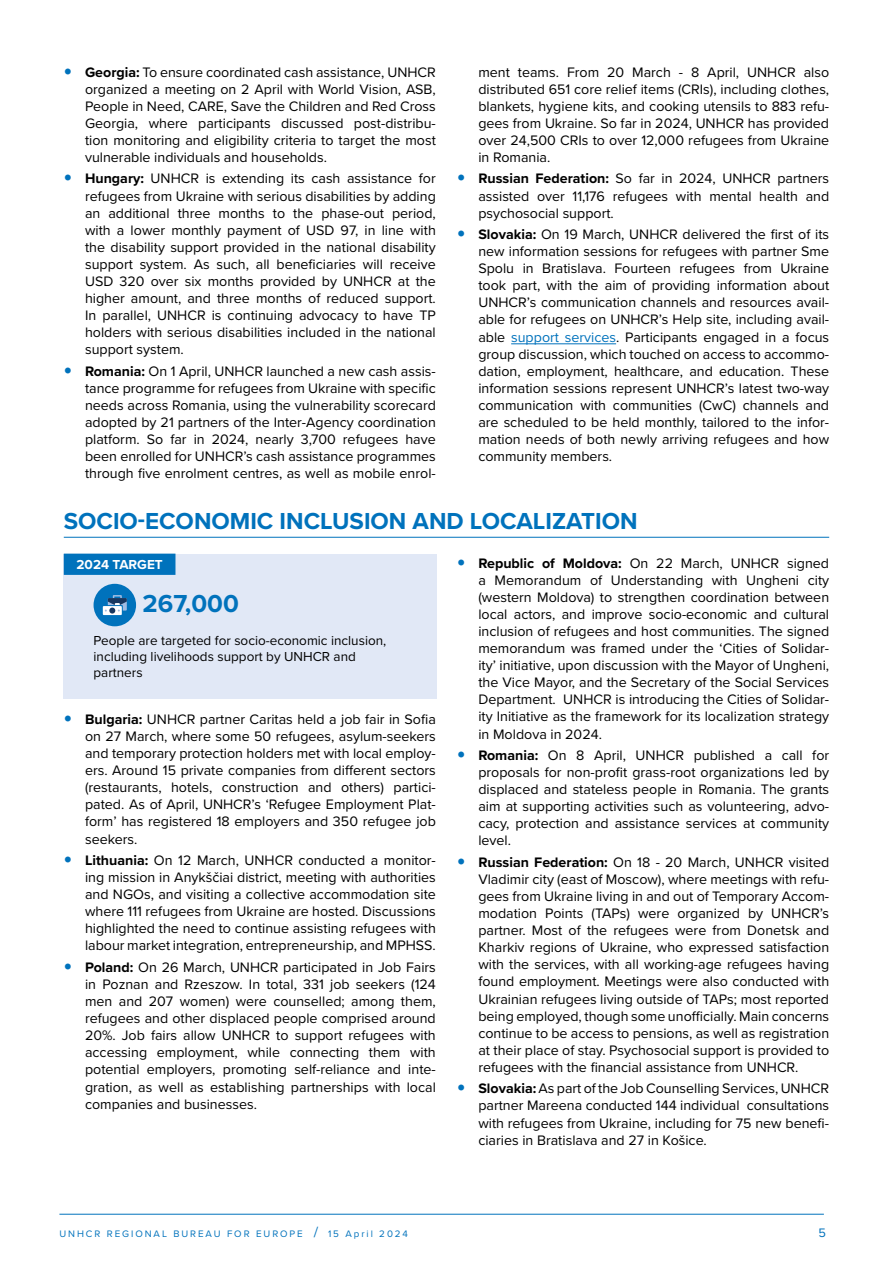
<style>
.page{position:relative;width:893px;height:1263px;background:#fff}
.page>*{position:absolute;margin:0;border:0;box-sizing:border-box;transform-origin:0 0}
.t1{font:700 25.5px "Proxima Nova";color:#0072bc}
.t2{font:700 24px "Proxima Nova";color:#0072bc}
.t3{font:14.25px/17.1px "Proxima Nova";color:#000;text-align:justify}
.t4{font:13.5px/16.2px "Proxima Nova";color:#000}
.t5{font:700 13.5px "Proxima Nova";color:#fff}
.t6{font:12.75px "Proxima Nova";color:#0072bc}
.t7{font:9.75px "Proxima Nova";letter-spacing:.2em;color:#0072bc}
.s1{font-weight:700}
.s2{color:#0072bc}
.s3{font-size:15px}
</style>
<div class="page">
<hr style="left:59px;top:1214px;width:765px;height:1px;background:#0072bc">
<hr style="left:511px;top:343px;width:105px;height:1px;background:#0072bc">
<hr style="left:64px;top:537px;width:765px;height:1px;background:#0072bc">
<div style="left:64px;top:554px;width:373px;height:144px;background:#e1e8f6"></div>
<div style="left:94px;top:584px;width:42px;height:42px;background:#0072bc;border-radius:50%"></div>
<svg style="left:103px;top:606px;width:19px;height:9px"></svg>
<svg style="left:105px;top:595px;width:22px;height:18px"></svg>
<div style="left:64px;top:554px;width:111px;height:21px;background:#0072bc"></div>
<p class="t3" style="left:85px;top:63px;width:352px"><span class="s1">Georgia:</span> To ensure coordinated cash assistance, UNHCR organized a meeting on 2 April with World Vision, ASB, People in Need, CARE, Save the Children and Red Cross Georgia, where participants discussed post-distribu&shy;tion monitoring and eligibility criteria to target the most vulnerable individuals and households.</p>
<p class="t3" style="left:85px;top:169px;width:352px"><span class="s1">Hungary:</span> UNHCR is extending its cash assistance for refugees from Ukraine with serious disabilities by adding an additional three months to the phase-out period, with a lower monthly payment of USD 97, in line with the disability support provided in the national disability support system. As such, all beneficiaries will receive USD 320 over six months provided by UNHCR at the higher amount, and three months of reduced support.<br>In parallel, UNHCR is continuing advocacy to have TP holders with serious disabilities included in the national support system.</p>
<p class="t3" style="left:85px;top:362px;width:352px"><span class="s1">Romania:</span> On 1 April, UNHCR launched a new cash assis&shy;tance programme for refugees from Ukraine with specific needs across Romania, using the vulnerability scorecard adopted by 21 partners of the Inter-Agency coordination platform. So far in 2024, nearly 3,700 refugees have been enrolled for UNHCR’s cash assistance programmes through five enrolment centres, as well as mobile enrol-</p>
<p class="t3" style="left:478px;top:63px;width:352px">ment teams. From 20 March - 8 April, UNHCR also distributed 651 core relief items (CRIs), including clothes, blankets, hygiene kits, and cooking utensils to 883 refu&shy;gees from Ukraine. So far in 2024, UNHCR has provided over 24,500 CRIs to over 12,000 refugees from Ukraine in Romania.</p>
<p class="t3" style="left:478px;top:169px;width:352px"><span class="s1">Russian Federation:</span> So far in 2024, UNHCR partners assisted over 11,176 refugees with mental health and psychosocial support.</p>
<p class="t3" style="left:478px;top:225px;width:352px"><span class="s1">Slovakia:</span> On 19 March, UNHCR delivered the first of its new information sessions for refugees with partner Sme Spolu in Bratislava. Fourteen refugees from Ukraine took part, with the aim of providing information about UNHCR’s communication channels and resources avail&shy;able for refugees on UNHCR’s Help site, including avail&shy;able <span class="s2">support services</span>. Participants engaged in a focus group discussion, which touched on access to accommo&shy;dation, employment, healthcare, and education. These information sessions represent UNHCR’s latest two-way communication with communities (CwC) channels and are scheduled to be held monthly, tailored to the infor&shy;mation needs of both newly arriving refugees and how community members.</p>
<h2 class="t2" style="left:64px;top:503px;width:575px">SOCIO-ECONOMIC INCLUSION AND LOCALIZATION</h2>
<p class="t5" style="left:77px;top:554px;width:88px">2024 TARGET</p>
<h1 class="t1" style="left:143px;top:585px;width:98px">267,000</h1>
<p class="t4" style="left:94px;top:631px;width:294px">People are targeted for socio-economic inclusion, including livelihoods support by UNHCR and partners</p>
<p class="t3" style="left:85px;top:710px;width:352px"><span class="s1">Bulgaria:</span> UNHCR partner Caritas held a job fair in Sofia on 27 March, where some 50 refugees, asylum-seekers and temporary protection holders met with local employ&shy;ers. Around 15 private companies from different sectors (restaurants, hotels, construction and others) partici&shy;pated. As of April, UNHCR’s ‘Refugee Employment Plat&shy;form’ has registered 18 employers and 350 refugee job seekers.</p>
<p class="t3" style="left:85px;top:851px;width:352px"><span class="s1">Lithuania:</span> On 12 March, UNHCR conducted a monitor&shy;ing mission in Anykščiai district, meeting with authorities and NGOs, and visiting a collective accommodation site where 111 refugees from Ukraine are hosted. Discussions highlighted the need to continue assisting refugees with labour market integration, entrepreneurship, and MPHSS.</p>
<p class="t3" style="left:85px;top:958px;width:352px"><span class="s1">Poland:</span> On 26 March, UNHCR participated in Job Fairs in Poznan and Rzeszow. In total, 331 job seekers (124 men and 207 women) were counselled; among them, refugees and other displaced people comprised around 20%. Job fairs allow UNHCR to support refugees with accessing employment, while connecting them with potential employers, promoting self-reliance and inte&shy;gration, as well as establishing partnerships with local companies and businesses.</p>
<p class="t3" style="left:478px;top:554px;width:352px"><span class="s1">Republic of Moldova:</span> On 22 March, UNHCR signed a Memorandum of Understanding with Ungheni city (western Moldova) to strengthen coordination between local actors, and improve socio-economic and cultural inclusion of refugees and host communities. The signed memorandum was framed under the ‘Cities of Solidar&shy;ity’ initiative, upon discussion with the Mayor of Ungheni, the Vice Mayor, and the Secretary of the Social Services Department. UNHCR is introducing the Cities of Solidar&shy;ity Initiative as the framework for its localization strategy in Moldova in 2024.</p>
<p class="t3" style="left:478px;top:746px;width:352px"><span class="s1">Romania:</span> On 8 April, UNHCR published a call for proposals for non-profit grass-root organizations led by displaced and stateless people in Romania. The grants aim at supporting activities such as volunteering, advo&shy;cacy, protection and assistance services at community level.</p>
<p class="t3" style="left:478px;top:853px;width:352px"><span class="s1">Russian Federation:</span> On 18 - 20 March, UNHCR visited Vladimir city (east of Moscow), where meetings with refu&shy;gees from Ukraine living in and out of Temporary Accom&shy;modation Points (TAPs) were organized by UNHCR’s partner. Most of the refugees were from Donetsk and Kharkiv regions of Ukraine, who expressed satisfaction with the services, with all working-age refugees having found employment. Meetings were also conducted with Ukrainian refugees living outside of TAPs; most reported being employed, though some unofficially. Main concerns continue to be access to pensions, as well as registration at their place of stay. Psychosocial support is provided to refugees with the financial assistance from UNHCR.</p>
<p class="t3" style="left:478px;top:1079px;width:352px"><span class="s1">Slovakia:</span> As part of the Job Counselling Services, UNHCR partner Mareena conducted 144 individual consultations with refugees from Ukraine, including for 75 new benefi&shy;ciaries in Bratislava and 27 in Košice.</p>
<p class="t7" style="left:59px;top:1226px;width:350px">UNHCR REGIONAL BUREAU FOR EUROPE <span class="s3">/</span> 15 April 2024</p>
<p class="t6" style="left:818px;top:1223px;width:9px">5</p>
</div>
